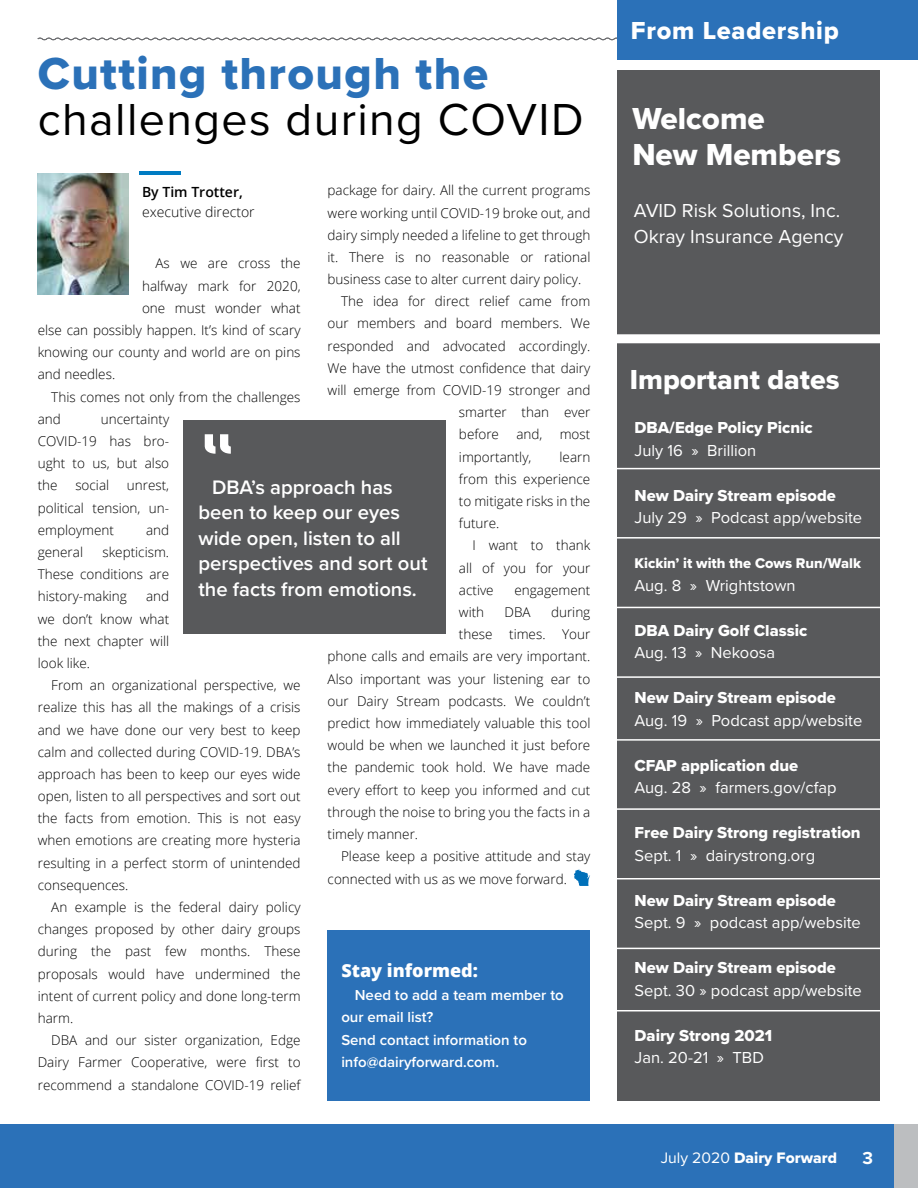
<style>
.page{position:relative;width:918px;height:1188px;background:#fff}
.page>*{position:absolute;margin:0;border:0;box-sizing:border-box;transform-origin:0 0}
.t1{font:600 90px "Raleway";color:#fff}
.t2{font:46.5px "Proxima Nova";letter-spacing:.03em;color:#000}
.t3{font:46.5px "Proxima Nova Extrabld";letter-spacing:.03em;color:#2b71b8}
.t4{font:31.5px/36px "Proxima Nova Extrabld";color:#fff}
.t5{font:28.5px "Proxima Nova Extrabld";color:#fff}
.t6{font:25.5px "Proxima Nova Extrabld";letter-spacing:.03em;color:#fff}
.t7{font:600 20.25px/25.5px "Proxima Nova";color:#fff}
.t8{font:19.5px/25.5px "Proxima Nova";color:#fff}
.t9{font:800 18px "Open Sans";color:#fff}
.t10{font:700 18px "Proxima Nova";color:#fff}
.t11{font:16.5px "Proxima Nova";color:#fff}
.t12{font:16.5px "Proxima Nova Extrabld";color:#fff}
.t13{font:15.75px "Proxima Nova Extrabld";color:#fff}
.t14{font:600 15px/22.5px "Proxima Nova";color:#fff}
.t15{font:14.7px "Proxima Nova Extrabld";color:#fff}
.t16{font:300 14.1px "Open Sans";color:#000}
.t17{font:600 14.1px "Open Sans";color:#000}
.t18{font:300 13.5px/22.2px "Open Sans";color:#000;text-align:justify}
.s1{font-family:"Proxima Nova"}
</style>
<div class="page">
<div style="left:0;top:1124px;width:918px;height:64px;background:#2b71b8"></div>
<div style="left:894px;top:1124px;width:24px;height:64px;background:#bcbec0"></div>
<svg style="left:37px;top:37px;width:580px;height:4px"></svg>
<div style="left:617px;top:0;width:301px;height:59px;background:#2b71b8"></div>
<div style="left:617px;top:70px;width:263px;height:1030px;background:#58595b"></div>
<div style="left:601px;top:334px;width:287px;height:9px;background:#fff"></div>
<svg style="left:574px;top:869px;width:16px;height:17px"></svg>
<hr style="left:605px;top:607px;width:277px;height:1px;background:#fff">
<hr style="left:611px;top:676px;width:277px;height:2px;background:#fff">
<hr style="left:614px;top:537px;width:277px;height:2px;background:#fff">
<hr style="left:608px;top:468px;width:277px;height:1px;background:#fff">
<hr style="left:140px;top:171px;width:41px;height:4px;background:#007cc3">
<img style="left:38px;top:173px;width:91px;height:122px">
<div style="left:328px;top:930px;width:262px;height:170px;background:#2b71b8"></div>
<hr style="left:607px;top:878px;width:277px;height:1px;background:#fff">
<hr style="left:613px;top:948px;width:277px;height:1px;background:#fff">
<hr style="left:615px;top:808px;width:278px;height:2px;background:#fff">
<hr style="left:610px;top:739px;width:277px;height:2px;background:#fff">
<hr style="left:603px;top:1010px;width:277px;height:1px;background:#fff">
<div style="left:183px;top:421px;width:263px;height:213px;background:#58595b"></div>
<h2 class="t3" style="left:38px;top:39px;width:452px">Cutting through the</h2>
<h2 class="t2" style="left:38px;top:85px;width:547px">challenges during COVID</h2>
<p class="t18" style="left:328px;top:179px;width:264px">package for dairy. All the current programs</p>
<p class="t18" style="left:328px;top:201px;width:264px">were working until COVID-19 broke out, and</p>
<p class="t18" style="left:328px;top:223px;width:264px">dairy simply needed a lifeline to get through</p>
<p class="t18" style="left:328px;top:246px;width:264px">it. There is no reasonable or rational</p>
<p class="t18" style="left:328px;top:268px;width:255px">business case to alter current dairy policy.</p>
<p class="t18" style="left:341px;top:290px;width:251px">The idea for direct relief came from</p>
<p class="t18" style="left:328px;top:312px;width:264px">our members and board members. We</p>
<p class="t18" style="left:328px;top:334px;width:264px">responded and advocated accordingly.</p>
<p class="t18" style="left:328px;top:357px;width:264px">We have the utmost confidence that dairy</p>
<p class="t18" style="left:328px;top:379px;width:264px">will emerge from COVID-19 stronger and</p>
<p class="t18" style="left:459px;top:401px;width:133px">smarter than ever</p>
<p class="t18" style="left:459px;top:423px;width:42px">before</p>
<p class="t18" style="left:516px;top:423px;width:28px">and,</p>
<p class="t18" style="left:560px;top:423px;width:32px">most</p>
<p class="t18" style="left:459px;top:445px;width:74px">importantly,</p>
<p class="t17" style="left:142px;top:182px;width:102px">By Tim Trotter,</p>
<p class="t16" style="left:142px;top:203px;width:114px">executive director</p>
<p class="t18" style="left:156px;top:252px;width:147px">As we are cross the</p>
<p class="t18" style="left:142px;top:274px;width:160px">halfway mark for 2020,</p>
<p class="t18" style="left:142px;top:296px;width:160px">one must wonder what</p>
<p class="t18" style="left:38px;top:319px;width:264px">else can possibly happen. It’s kind of scary</p>
<p class="t18" style="left:38px;top:341px;width:264px">knowing our county and world are on pins</p>
<p class="t18" style="left:38px;top:363px;width:79px">and needles.</p>
<p class="t18" style="left:51px;top:385px;width:251px">This comes not only from the challenges</p>
<p class="t18" style="left:38px;top:407px;width:25px">and</p>
<p class="t18" style="left:38px;top:407px;width:133px;text-indent:63px">uncertainty COVID-19 has bro&shy;ught to us, but also the</p>
<h1 class="t1" style="left:200px;top:417px;width:37px">“</h1>
<p class="t18" style="left:459px;top:445px;width:133px;text-indent:101px">learn from this experience to mitigate risks in the future.</p>
<p class="t18" style="left:459px;top:534px;width:133px;text-indent:14px">I want to thank all of you for your active</p>
<p class="t18" style="left:75px;top:474px;width:35px">social</p>
<h3 class="t7" style="left:198px;top:474px;width:230px;text-indent:14px">DBA’s approach has been to keep our eyes wide open, listen to all perspectives and sort out the facts from emotions.</h3>
<p class="t18" style="left:38px;top:474px;width:133px;text-indent:89px">unrest, political tension, un&shy;employment</p>
<p class="t18" style="left:146px;top:518px;width:25px">and</p>
<p class="t18" style="left:38px;top:541px;width:133px;text-indent:65px">skepticism.<br>These conditions are history-making</p>
<p class="t18" style="left:38px;top:541px;width:47px">general</p>
<p class="t18" style="left:515px;top:578px;width:77px">engagement</p>
<p class="t18" style="left:38px;top:585px;width:133px;text-indent:108px">and we don’t know what the next chapter will look like.</p>
<p class="t18" style="left:38px;top:674px;width:264px;text-indent:14px">From an organizational perspective, we realize this has all the makings of a crisis and we have done our very best to keep calm and collected during COVID-19. DBA’s approach has been to keep our eyes wide open, listen to all perspectives and sort out the facts from emotion. This is not easy when emotions are creating more hysteria resulting in a perfect storm of unintended consequences.</p>
<p class="t18" style="left:38px;top:896px;width:264px;text-indent:14px">An example is the federal dairy policy changes proposed by other dairy groups during the past few months. These proposals would have undermined the intent of current policy and done long-term harm.</p>
<p class="t18" style="left:38px;top:1029px;width:264px;text-indent:14px">DBA and our sister organization, Edge Dairy Farmer Cooperative, were first to recommend a standalone COVID-19 relief</p>
<p class="t18" style="left:459px;top:601px;width:27px">with</p>
<p class="t18" style="left:505px;top:601px;width:28px">DBA</p>
<p class="t18" style="left:551px;top:601px;width:41px">during</p>
<p class="t18" style="left:459px;top:623px;width:133px">these times. Your</p>
<p class="t18" style="left:328px;top:645px;width:264px">phone calls and emails are very important.</p>
<p class="t18" style="left:328px;top:667px;width:264px">Also important was your listening ear to</p>
<p class="t18" style="left:328px;top:689px;width:264px">our Dairy Stream podcasts. We couldn’t</p>
<p class="t18" style="left:328px;top:712px;width:264px">predict how immediately valuable this tool</p>
<p class="t18" style="left:328px;top:734px;width:264px">would be when we launched it just before</p>
<p class="t18" style="left:328px;top:756px;width:264px">the pandemic took hold. We have made</p>
<p class="t18" style="left:328px;top:778px;width:264px">every effort to keep you informed and cut</p>
<p class="t18" style="left:328px;top:800px;width:264px">through the noise to bring you the facts in a</p>
<p class="t18" style="left:328px;top:823px;width:92px">timely manner.</p>
<p class="t18" style="left:341px;top:845px;width:251px">Please keep a positive attitude and stay</p>
<p class="t18" style="left:328px;top:867px;width:241px">connected with us as we move forward.</p>
<h3 class="t9" style="left:341px;top:957px;width:138px">Stay informed:</h3>
<p class="t14" style="left:341px;top:983px;width:224px;text-indent:14px">Need to add a team member to our email list?<br>Send contact information to info@dairyforward.com.</p>
<h3 class="t6" style="left:631px;top:12px;width:209px">From Leadership</h3>
<h3 class="t4" style="left:632px;top:100px;width:210px">Welcome<br>New Members</h3>
<h3 class="t8" style="left:634px;top:197px;width:211px">AVID Risk Solutions, Inc.<br>Okray Insurance Agency</h3>
<h3 class="t5" style="left:630px;top:358px;width:211px">Important dates</h3>
<p class="t12" style="left:635px;top:416px;width:180px">DBA/Edge Policy Picnic</p>
<p class="t11" style="left:635px;top:438px;width:123px">July 16 » Brillion</p>
<p class="t12" style="left:635px;top:483px;width:203px">New Dairy Stream episode</p>
<p class="t11" style="left:635px;top:506px;width:229px">July 29 » Podcast app/website</p>
<p class="t15" style="left:635px;top:553px;width:228px">Kickin’ it with the Cows Run/Walk</p>
<p class="t11" style="left:635px;top:573px;width:162px">Aug. 8 » Wrightstown</p>
<p class="t12" style="left:635px;top:618px;width:174px">DBA Dairy Golf Classic</p>
<p class="t11" style="left:635px;top:641px;width:142px">Aug. 13 » Nekoosa</p>
<p class="t12" style="left:635px;top:686px;width:203px">New Dairy Stream episode</p>
<p class="t11" style="left:635px;top:708px;width:229px">Aug. 19 » Podcast app/website</p>
<p class="t12" style="left:635px;top:753px;width:165px">CFAP application due</p>
<p class="t11" style="left:635px;top:776px;width:203px">Aug. 28 » farmers.gov/cfap</p>
<p class="t12" style="left:635px;top:821px;width:228px">Free Dairy Strong registration</p>
<p class="t11" style="left:635px;top:843px;width:182px">Sept. 1 » dairystrong.org</p>
<p class="t12" style="left:635px;top:888px;width:203px">New Dairy Stream episode</p>
<p class="t11" style="left:635px;top:911px;width:228px">Sept. 9 » podcast app/website</p>
<p class="t12" style="left:635px;top:956px;width:203px">New Dairy Stream episode</p>
<p class="t11" style="left:635px;top:978px;width:229px">Sept. 30 » podcast app/website</p>
<p class="t12" style="left:635px;top:1023px;width:139px">Dairy Strong 2021</p>
<p class="t11" style="left:635px;top:1046px;width:131px">Jan. 20-21 » TBD</p>
<p class="t13" style="left:661px;top:1146px;width:178px"><span class="s1">July 2020</span> Dairy Forward</p>
<h3 class="t10" style="left:862px;top:1144px;width:12px">3</h3>
</div>
